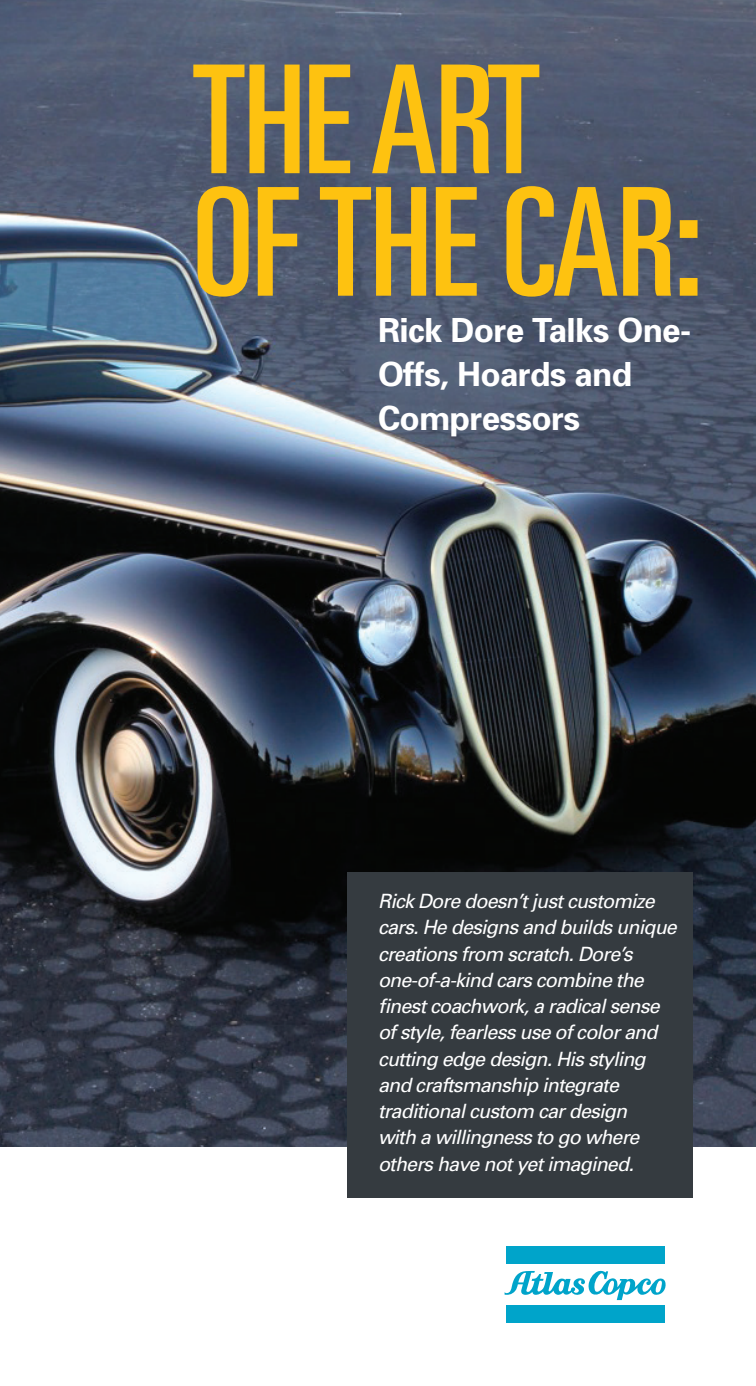
<style>
.page{position:relative;width:756px;height:1386px;background:#fff}
.page>*{position:absolute;margin:0;border:0;box-sizing:border-box;transform-origin:0 0}
.t1{font:ultra-condensed 150.5px/122.5px "Univers";letter-spacing:-.01em;color:#fec210}
.t2{font:700 33.25px/43.8px "Univers";letter-spacing:-.02em;color:#fff}
.t3{font:italic 19.6px/26.2px "Univers";letter-spacing:-.04em;color:#fff}
</style>
<div class="page">
<img style="left:0;top:0;width:756px;height:1147px">
<div style="left:348px;top:872px;width:345px;height:325px;background:#353b40"></div>
<div style="left:506px;top:1246px;width:159px;height:17px;background:#00a4ca"></div>
<div style="left:506px;top:1306px;width:159px;height:17px;background:#00a4ca"></div>
<svg style="left:505px;top:1270px;width:161px;height:30px"></svg>
<p class="t1" style="left:192px;top:58px;width:512px">THE ART<br>OF THE CAR:</p>
<p class="t2" style="left:378px;top:307px;width:315px">Rick Dore Talks One-<br>Offs, Hoards and<br>Compressors</p>
<p class="t3" style="left:378px;top:888px;width:300px">Rick Dore doesn’t just customize cars. He designs and builds unique creations from scratch. Dore’s one-of-a-kind cars combine the finest coachwork, a radical sense of style, fearless use of color and cutting edge design. His styling and craftsmanship integrate traditional custom car design<br>with a willingness to go where others have not yet imagined.</p>
</div>
